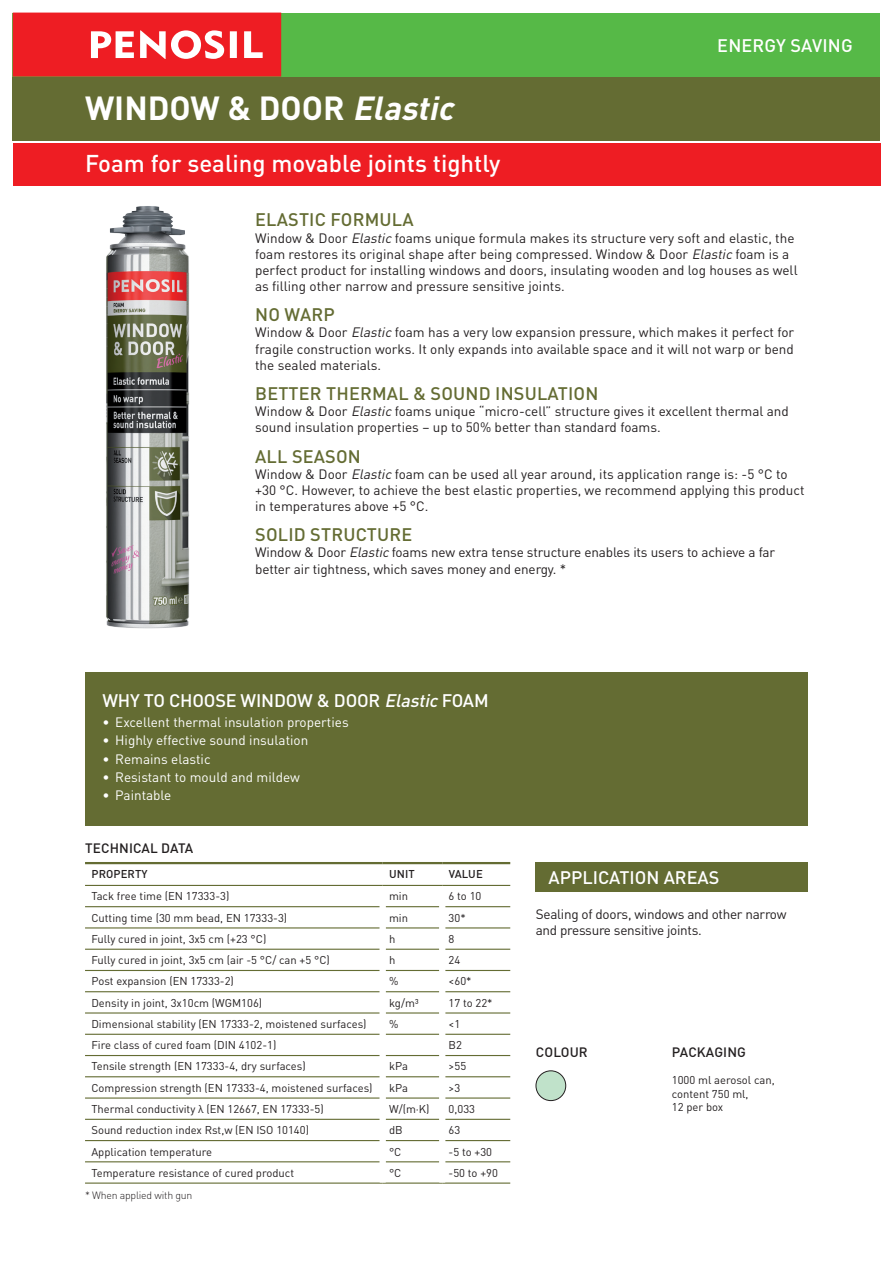
<style>
.page{position:relative;width:893px;height:1263px;background:#fff}
.page>*{position:absolute;margin:0;border:0;box-sizing:border-box;transform-origin:0 0}
.t1{font:700 33px "DIN Pro";color:#fff}
.t2{font:500 24px "DIN Pro";color:#fff}
.t3{font:500 18px "DIN Pro";letter-spacing:.01em;color:#646c33}
.t4{font:500 18px "DIN Pro";letter-spacing:-.01em;color:#fff}
.t5{font:500 18px "DIN Pro";letter-spacing:.01em;color:#fff}
.t6{font:13.5px/16.2px "DIN Pro";color:#231f20}
.t7{font:13.5px "DIN Pro";color:#fff}
.t8{font:13.5px/16.2px "DIN Pro";letter-spacing:-.02em;color:#231f20}
.t9{font:500 13.5px "DIN Pro";letter-spacing:.01em;color:#231f20}
.t10{font:11.25px/13.5px "DIN Pro";color:#231f20}
.t11{font:500 11.25px "DIN Pro";color:#231f20}
.t12{font:300 10.5px "DIN Pro";letter-spacing:-.02em;color:#231f20}
.s1{font-style:italic}
</style>
<div class="page">
<div style="left:13px;top:13px;width:867px;height:128px;background:#646c33"></div>
<div style="left:13px;top:13px;width:867px;height:64px;background:#56b947"></div>
<div style="left:13px;top:143px;width:867px;height:42px;background:#ee1d23"></div>
<div style="left:536px;top:1071px;width:30px;height:29px;background:#c0e2ca;border-radius:50%"></div>
<div style="left:536px;top:1071px;width:30px;height:30px;border:1px solid #231f20;border-radius:50%"></div>
<svg style="left:13px;top:13px;width:268px;height:64px;background:#ef3d42"></svg>
<div style="left:85px;top:672px;width:723px;height:153px;background:#646c33"></div>
<img style="left:106px;top:206px;width:84px;height:423px">
<div style="left:536px;top:862px;width:272px;height:30px;background:#646c33"></div>
<hr style="left:85px;top:862px;width:298px;height:2px;background:#646c33">
<hr style="left:383px;top:862px;width:59px;height:2px;background:#646c33">
<hr style="left:442px;top:862px;width:68px;height:2px;background:#646c33">
<hr style="left:85px;top:885px;width:298px;height:1px;background:#646c33">
<hr style="left:383px;top:885px;width:59px;height:1px;background:#646c33">
<hr style="left:442px;top:885px;width:68px;height:1px;background:#646c33">
<hr style="left:85px;top:906px;width:295px;height:1px;background:#646c33">
<hr style="left:386px;top:906px;width:53px;height:1px;background:#646c33">
<hr style="left:445px;top:906px;width:65px;height:1px;background:#646c33">
<hr style="left:85px;top:927px;width:295px;height:1px;background:#646c33">
<hr style="left:386px;top:927px;width:53px;height:1px;background:#646c33">
<hr style="left:445px;top:927px;width:65px;height:1px;background:#646c33">
<hr style="left:85px;top:949px;width:295px;height:1px;background:#646c33">
<hr style="left:386px;top:949px;width:53px;height:1px;background:#646c33">
<hr style="left:445px;top:949px;width:65px;height:1px;background:#646c33">
<hr style="left:85px;top:970px;width:295px;height:1px;background:#646c33">
<hr style="left:386px;top:970px;width:53px;height:1px;background:#646c33">
<hr style="left:445px;top:970px;width:65px;height:1px;background:#646c33">
<hr style="left:85px;top:991px;width:295px;height:1px;background:#646c33">
<hr style="left:386px;top:991px;width:53px;height:1px;background:#646c33">
<hr style="left:445px;top:991px;width:65px;height:1px;background:#646c33">
<hr style="left:85px;top:1012px;width:295px;height:1px;background:#646c33">
<hr style="left:386px;top:1012px;width:53px;height:1px;background:#646c33">
<hr style="left:445px;top:1012px;width:65px;height:1px;background:#646c33">
<hr style="left:85px;top:1034px;width:295px;height:1px;background:#646c33">
<hr style="left:386px;top:1034px;width:53px;height:1px;background:#646c33">
<hr style="left:445px;top:1034px;width:65px;height:1px;background:#646c33">
<hr style="left:85px;top:1055px;width:295px;height:1px;background:#646c33">
<hr style="left:386px;top:1055px;width:53px;height:1px;background:#646c33">
<hr style="left:445px;top:1055px;width:65px;height:1px;background:#646c33">
<hr style="left:85px;top:1076px;width:295px;height:1px;background:#646c33">
<hr style="left:386px;top:1076px;width:53px;height:1px;background:#646c33">
<hr style="left:445px;top:1076px;width:65px;height:1px;background:#646c33">
<hr style="left:85px;top:1097px;width:295px;height:1px;background:#646c33">
<hr style="left:386px;top:1097px;width:53px;height:1px;background:#646c33">
<hr style="left:445px;top:1097px;width:65px;height:1px;background:#646c33">
<hr style="left:85px;top:1119px;width:295px;height:1px;background:#646c33">
<hr style="left:386px;top:1119px;width:53px;height:1px;background:#646c33">
<hr style="left:445px;top:1119px;width:65px;height:1px;background:#646c33">
<hr style="left:85px;top:1140px;width:295px;height:1px;background:#646c33">
<hr style="left:386px;top:1140px;width:53px;height:1px;background:#646c33">
<hr style="left:445px;top:1140px;width:65px;height:1px;background:#646c33">
<hr style="left:85px;top:1161px;width:295px;height:1px;background:#646c33">
<hr style="left:386px;top:1161px;width:53px;height:1px;background:#646c33">
<hr style="left:445px;top:1161px;width:65px;height:1px;background:#646c33">
<hr style="left:85px;top:1182px;width:298px;height:2px;background:#646c33">
<hr style="left:383px;top:1182px;width:59px;height:2px;background:#646c33">
<hr style="left:442px;top:1182px;width:68px;height:2px;background:#646c33">
<h1 class="t1" style="left:85px;top:86px;width:370px">WINDOW &amp; DOOR <span class="s1">Elastic</span></h1>
<h2 class="t2" style="left:85px;top:148px;width:417px">Foam for sealing movable joints tightly</h2>
<h3 class="t5" style="left:717px;top:34px;width:137px">ENERGY SAVING</h3>
<h3 class="t3" style="left:255px;top:208px;width:160px">ELASTIC FORMULA</h3>
<p class="t6" style="left:255px;top:229px;width:544px">Window &amp; Door <span class="s1">Elastic</span> foams unique formula makes its structure very soft and elastic, the foam restores its original shape after being compressed. Window &amp; Door <span class="s1">Elastic</span> foam is a perfect product for installing windows and doors, insulating wooden and log houses as well as filling other narrow and pressure sensitive joints.</p>
<h3 class="t3" style="left:255px;top:303px;width:81px">NO WARP</h3>
<p class="t6" style="left:255px;top:324px;width:541px;text-align:justify">Window &amp; Door <span class="s1">Elastic</span> foam has a very low expansion pressure, which makes it perfect for fragile construction works. It only expands into available space and it will not warp or bend the sealed materials.</p>
<h3 class="t3" style="left:255px;top:382px;width:345px">BETTER THERMAL &amp; SOUND INSULATION</h3>
<p class="t6" style="left:255px;top:403px;width:535px">Window &amp; Door <span class="s1">Elastic</span> foams unique “micro-cell” structure gives it excellent thermal and sound insulation properties – up to 50% better than standard foams.</p>
<h3 class="t3" style="left:255px;top:444px;width:107px">ALL SEASON</h3>
<p class="t6" style="left:255px;top:465px;width:551px">Window &amp; Door <span class="s1">Elastic</span> foam can be used all year around, its application range is: -5 °C to +30 °C. However, to achieve the best elastic properties, we recommend applying this product in temperatures above +5 °C.</p>
<h3 class="t3" style="left:255px;top:523px;width:158px">SOLID STRUCTURE</h3>
<p class="t6" style="left:255px;top:544px;width:522px">Window &amp; Door <span class="s1">Elastic</span> foams new extra tense structure enables its users to achieve a far better air tightness, which saves money and energy. *</p>
<h3 class="t4" style="left:102px;top:688px;width:388px">WHY TO CHOOSE WINDOW &amp; DOOR <span class="s1">Elastic</span> FOAM</h3>
<p class="t7" style="left:102px;top:714px;width:248px">• Excellent thermal insulation properties</p>
<p class="t7" style="left:102px;top:732px;width:207px">• Highly effective sound insulation</p>
<p class="t7" style="left:102px;top:750px;width:110px">• Remains elastic</p>
<p class="t7" style="left:102px;top:769px;width:199px">• Resistant to mould and mildew</p>
<p class="t7" style="left:102px;top:787px;width:70px">• Paintable</p>
<p class="t9" style="left:85px;top:839px;width:110px">TECHNICAL DATA</p>
<p class="t11" style="left:91px;top:867px;width:16px">Property</p>
<p class="t11" style="left:389px;top:867px;width:15px">Unit</p>
<p class="t11" style="left:449px;top:867px;width:14px">Value</p>
<p class="t10" style="left:91px;top:889px;width:139px">Tack free time (EN 17333-3)</p>
<p class="t10" style="left:389px;top:889px;width:21px">min</p>
<p class="t10" style="left:449px;top:889px;width:34px">6 to 10</p>
<p class="t10" style="left:91px;top:910px;width:197px">Cutting time (30 mm bead, EN 17333-3)</p>
<p class="t10" style="left:389px;top:910px;width:21px">min</p>
<p class="t10" style="left:449px;top:910px;width:19px">30*</p>
<p class="t10" style="left:91px;top:932px;width:176px">Fully cured in joint, 3x5 cm (+23 °C)</p>
<p class="t10" style="left:389px;top:932px;width:8px">h</p>
<p class="t10" style="left:449px;top:932px;width:7px">8</p>
<p class="t10" style="left:91px;top:953px;width:240px">Fully cured in joint, 3x5 cm (air -5 °C/ can +5 °C)</p>
<p class="t10" style="left:389px;top:953px;width:8px">h</p>
<p class="t10" style="left:449px;top:953px;width:13px">24</p>
<p class="t10" style="left:91px;top:974px;width:144px">Post expansion (EN 17333-2)</p>
<p class="t10" style="left:389px;top:974px;width:11px">%</p>
<p class="t10" style="left:449px;top:974px;width:24px">&lt;60*</p>
<p class="t10" style="left:91px;top:996px;width:172px">Density in joint, 3x10cm (WGM106)</p>
<p class="t10" style="left:389px;top:996px;width:31px">kg/m³</p>
<p class="t10" style="left:449px;top:996px;width:46px">17 to 22*</p>
<p class="t10" style="left:91px;top:1017px;width:277px">Dimensional stability (EN 17333-2, moistened surfaces)</p>
<p class="t10" style="left:389px;top:1017px;width:11px">%</p>
<p class="t10" style="left:449px;top:1017px;width:13px">&lt;1</p>
<p class="t10" style="left:91px;top:1038px;width:186px">Fire class of cured foam (DIN 4102-1)</p>
<p class="t10" style="left:449px;top:1038px;width:15px">B2</p>
<p class="t10" style="left:91px;top:1059px;width:216px">Tensile strength (EN 17333-4, dry surfaces)</p>
<p class="t10" style="left:389px;top:1059px;width:20px">kPa</p>
<p class="t10" style="left:449px;top:1059px;width:19px">&gt;55</p>
<p class="t10" style="left:91px;top:1081px;width:283px">Compression strength (EN 17333-4, moistened surfaces)</p>
<p class="t10" style="left:389px;top:1081px;width:20px">kPa</p>
<p class="t10" style="left:449px;top:1081px;width:13px">&gt;3</p>
<p class="t10" style="left:91px;top:1102px;width:234px">Thermal conductivity λ (EN 12667, EN 17333-5)</p>
<p class="t10" style="left:389px;top:1102px;width:42px">W/(m·K)</p>
<p class="t10" style="left:449px;top:1102px;width:28px">0,033</p>
<p class="t10" style="left:91px;top:1123px;width:219px">Sound reduction index Rst,w (EN ISO 10140)</p>
<p class="t10" style="left:389px;top:1123px;width:15px">dB</p>
<p class="t10" style="left:449px;top:1123px;width:13px">63</p>
<p class="t10" style="left:91px;top:1144px;width:122px">Application temperature</p>
<p class="t10" style="left:389px;top:1144px;width:14px">°C</p>
<p class="t10" style="left:449px;top:1144px;width:45px">-5 to +30</p>
<p class="t10" style="left:91px;top:1166px;width:204px">Temperature resistance of cured product</p>
<p class="t10" style="left:389px;top:1166px;width:14px">°C</p>
<p class="t10" style="left:449px;top:1166px;width:51px">-50 to +90</p>
<p class="t12" style="left:85px;top:1188px;width:109px">* When applied with gun</p>
<h3 class="t4" style="left:549px;top:865px;width:172px">APPLICATION AREAS</h3>
<p class="t8" style="left:536px;top:906px;width:252px">Sealing of doors, windows and other narrow and pressure sensitive joints.</p>
<p class="t9" style="left:536px;top:1044px;width:53px">COLOUR</p>
<p class="t9" style="left:672px;top:1044px;width:76px">PACKAGING</p>
<p class="t10" style="left:672px;top:1073px;width:104px">1000 ml aerosol can, content 750 ml,<br>12 per box</p>
</div>
